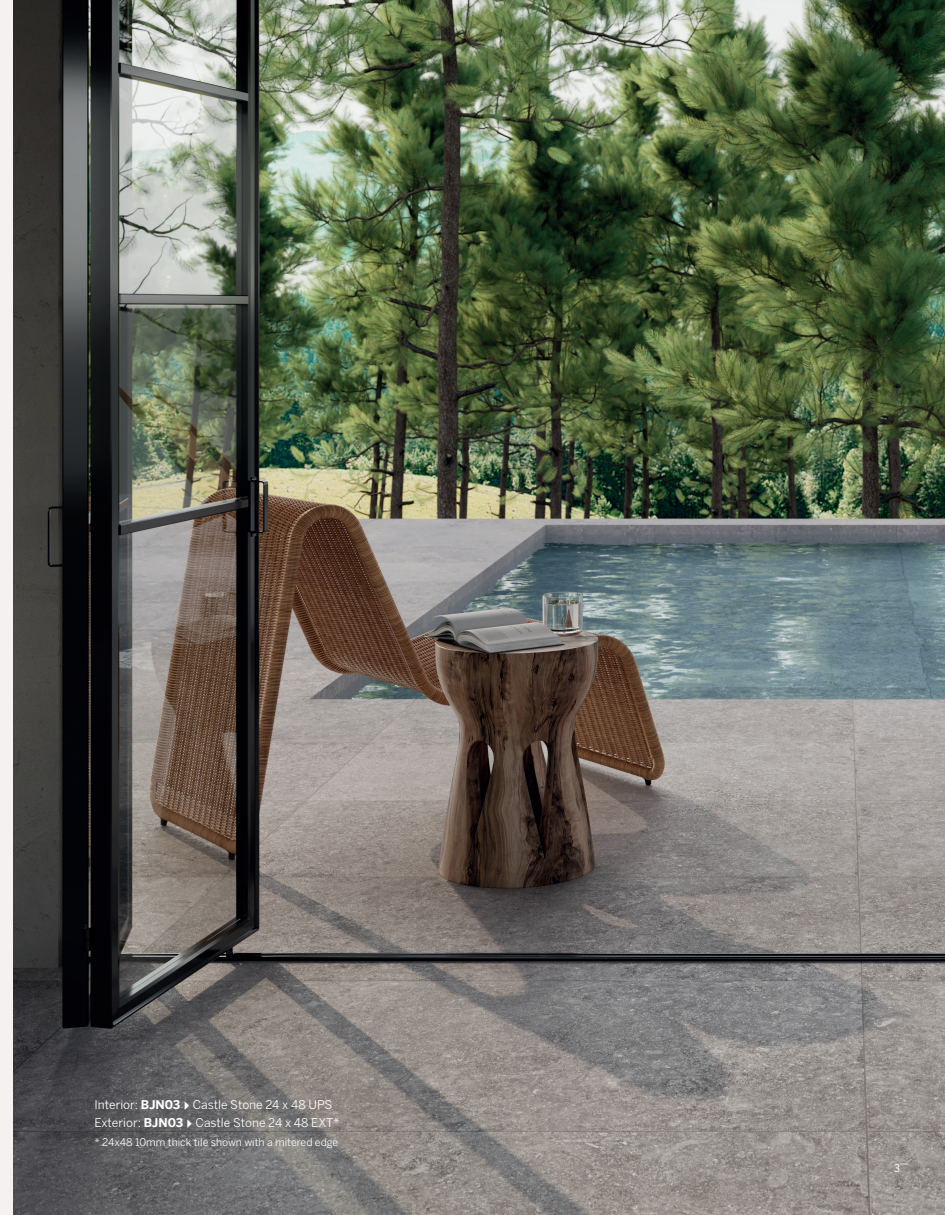
<style>
.page{position:relative;width:945px;height:1215px;background:#fff}
.page>*{position:absolute;margin:0;border:0;box-sizing:border-box;transform-origin:0 0}
.t1{font:12px/18.5px "Benton Sans";color:#fff}
.t2{font:10.5px "Benton Sans";color:#fff}
.t3{font:10.5px "Benton Sans";color:#fff}
.s1{font-weight:700}
</style>
<div class="page">
<div style="left:0;top:0;width:14px;height:1215px;background:#f5f1f1"></div>
<img style="left:14px;top:0;width:931px;height:1215px">
<svg style="left:185px;top:1101px;width:4px;height:9px"></svg>
<svg style="left:187px;top:1119px;width:5px;height:9px"></svg>
<p class="t1" style="left:94px;top:1095px;width:247px">Interior: <span class="s1">BJN03</span> Castle Stone 24 x 48 UPS<br>Exterior: <span class="s1">BJN03</span> Castle Stone 24 x 48 EXT*</p>
<p class="t2" style="left:94px;top:1136px;width:245px">* 24x48 10mm thick tile shown with a mitered edge</p>
<p class="t3" style="left:894px;top:1162px;width:8px">3</p>
</div>
